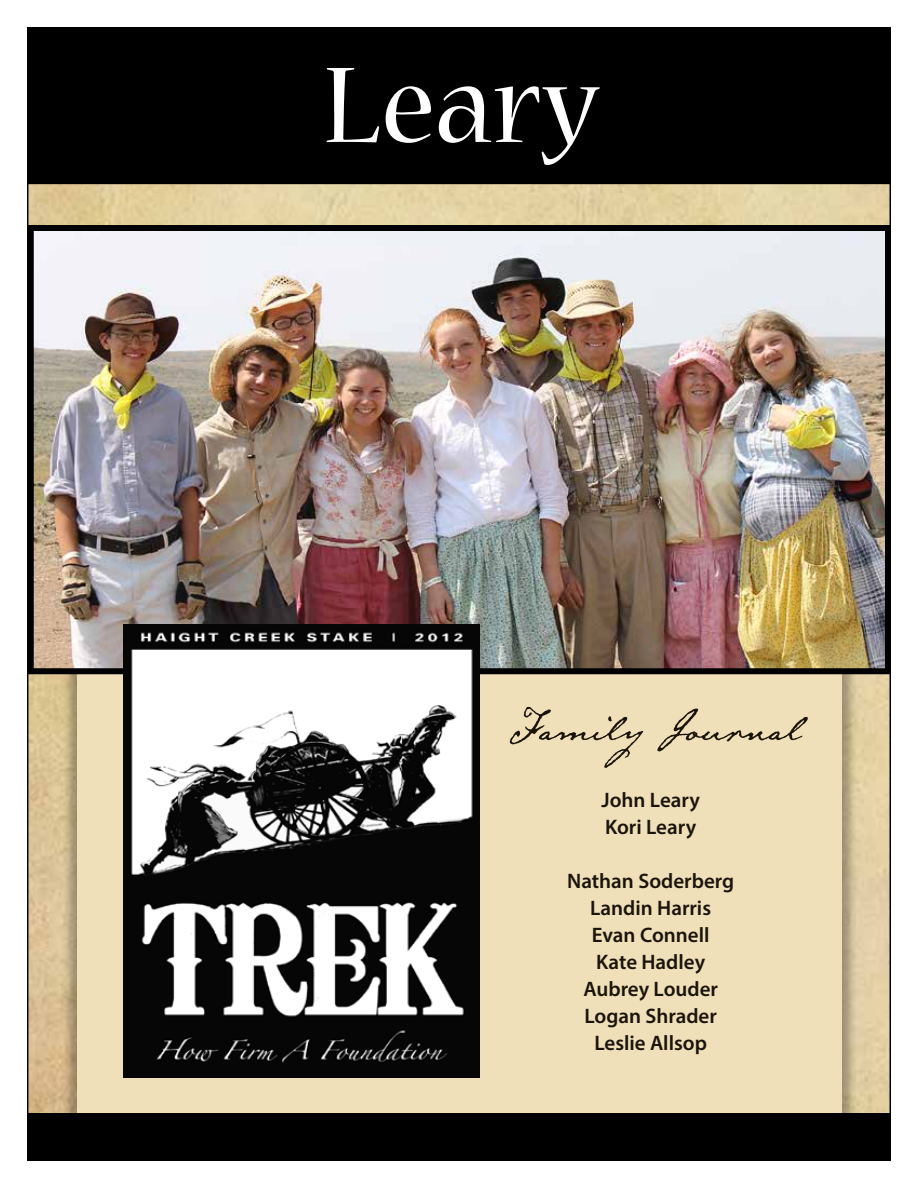
<style>
.page{position:relative;width:918px;height:1188px;background:#fff}
.page>*{position:absolute;margin:0;border:0;box-sizing:border-box;transform-origin:0 0}
.t1{font:120px "Nueva Std";letter-spacing:.005em;color:#fff}
.t2{font:60px "Emily Austin";color:#1b140b}
.t3{font:600 21px/27px "Myriad Pro";color:#1b140b}
</style>
<div class="page">
<img style="left:29px;top:185px;width:860px;height:929px">
<div style="left:62px;top:632px;width:215px;height:503px;background:#000;opacity:.3"></div>
<div style="left:78px;top:627px;width:198px;height:487px;background:#efe0b9"></div>
<div style="left:98px;top:628px;width:744px;height:486px;background:#efe0b9"></div>
<img style="left:35px;top:232px;width:849px;height:435px">
<div style="left:28px;top:225px;width:863px;height:449px;border:6px solid #000"></div>
<img style="left:123px;top:624px;width:356px;height:454px">
<div style="left:27px;top:27px;width:864px;height:156px;background:#000"></div>
<div style="left:27px;top:1114px;width:864px;height:46px;background:#000"></div>
<h1 class="t1" style="left:323px;top:51px;width:277px">Leary</h1>
<h2 class="t2" style="left:505px;top:683px;width:295px">Family Journal</h2>
<p class="t3" style="left:601px;top:786px;width:100px">John Leary<br>Kori Leary</p>
<p class="t3" style="left:567px;top:867px;width:168px;text-align:center">Nathan Soderberg<br>Landin Harris<br>Evan Connell<br>Kate Hadley<br>Aubrey Louder<br>Logan Shrader<br>Leslie Allsop</p>
</div>
